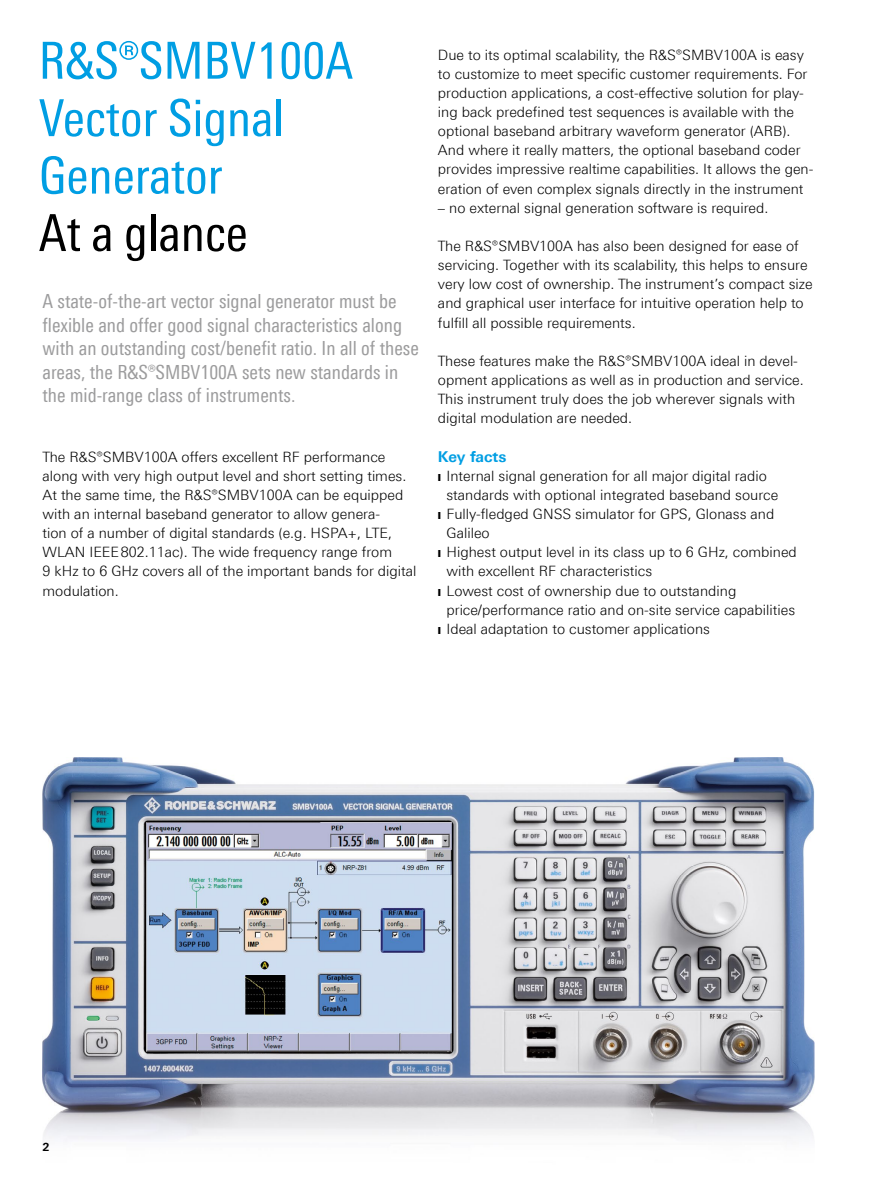
<style>
.page{position:relative;width:893px;height:1191px;background:#fff}
.page>*{position:absolute;margin:0;border:0;box-sizing:border-box;transform-origin:0 0}
.t1{font:51px/57.4px "Linotype Univers 420 Cn";color:#009ee3}
.t2{font:51px "Linotype Univers 420 Cn";color:#000}
.t3{font:19.5px/23.4px "Linotype Univers 420 Cn";color:#9c9c9d}
.t4{font:700 15px "Linotype Univers 630";letter-spacing:-.005em;color:#009ee3}
.t5{font:300 14.25px/19.2px "Linotype Univers 330";color:#000}
.t6{font:700 11.25px "Linotype Univers 630";color:#000}
</style>
<div class="page">
<img style="left:43px;top:757px;width:771px;height:384px">
<h1 class="t1" style="left:39px;top:32px;width:316px">R&amp;S®SMBV100A<br>Vector Signal<br>Generator</h1>
<h1 class="t2" style="left:39px;top:203px;width:211px">At a glance</h1>
<p class="t3" style="left:43px;top:290px;width:378px">A state-of-the-art vector signal generator must be flexible and offer good signal characteristics along with an outstanding cost/benefit ratio. In all of these areas, the R&amp;S®SMBV100A sets new standards in the mid-range class of instruments.</p>
<p class="t5" style="left:43px;top:447px;width:375px">The R&amp;S®SMBV100A offers excellent RF performance along with very high output level and short setting times.<br>At the same time, the R&amp;S®SMBV100A can be equipped with an internal baseband generator to allow genera-<br>tion of a number of digital standards (e.g. HSPA+, LTE, WLAN IEEE802.11ac). The wide frequency range from<br>9 kHz to 6 GHz covers all of the important bands for digital modulation.</p>
<p class="t5" style="left:438px;top:45px;width:377px">Due to its optimal scalability, the R&amp;S®SMBV100A is easy to customize to meet specific customer requirements. For production applications, a cost-effective solution for play&shy;ing back predefined test sequences is available with the optional baseband arbitrary waveform generator (ARB).<br>And where it really matters, the optional baseband coder provides impressive realtime capabilities. It allows the gen&shy;eration of even complex signals directly in the instrument</p>
<p class="t5" style="left:438px;top:198px;width:332px">– no external signal generation software is required.</p>
<p class="t5" style="left:438px;top:236px;width:376px">The R&amp;S®SMBV100A has also been designed for ease of servicing. Together with its scalability, this helps to ensure very low cost of ownership. The instrument’s compact size and graphical user interface for intuitive operation help to fulfill all possible requirements.</p>
<p class="t5" style="left:438px;top:351px;width:367px">These features make the R&amp;S®SMBV100A ideal in devel&shy;opment applications as well as in production and service.<br>This instrument truly does the job wherever signals with digital modulation are needed.</p>
<p class="t4" style="left:438px;top:447px;width:70px">Key facts</p>
<p class="t5" style="left:438px;top:466px;width:330px">❙ Internal signal generation for all major digital radio</p>
<p class="t5" style="left:446px;top:485px;width:333px">standards with optional integrated baseband source</p>
<p class="t5" style="left:438px;top:504px;width:338px">❙ Fully-fledged GNSS simulator for GPS, Glonass and</p>
<p class="t5" style="left:446px;top:523px;width:45px">Galileo</p>
<p class="t5" style="left:438px;top:542px;width:360px">❙ Highest output level in its class up to 6 GHz, combined</p>
<p class="t5" style="left:446px;top:561px;width:207px">with excellent RF characteristics</p>
<p class="t5" style="left:438px;top:581px;width:300px">❙ Lowest cost of ownership due to outstanding</p>
<p class="t5" style="left:446px;top:600px;width:350px">price/performance ratio and on-site service capabilities</p>
<p class="t5" style="left:438px;top:619px;width:274px">❙ Ideal adaptation to customer applications</p>
<p class="t6" style="left:43px;top:1139px;width:9px">2</p>
</div>
